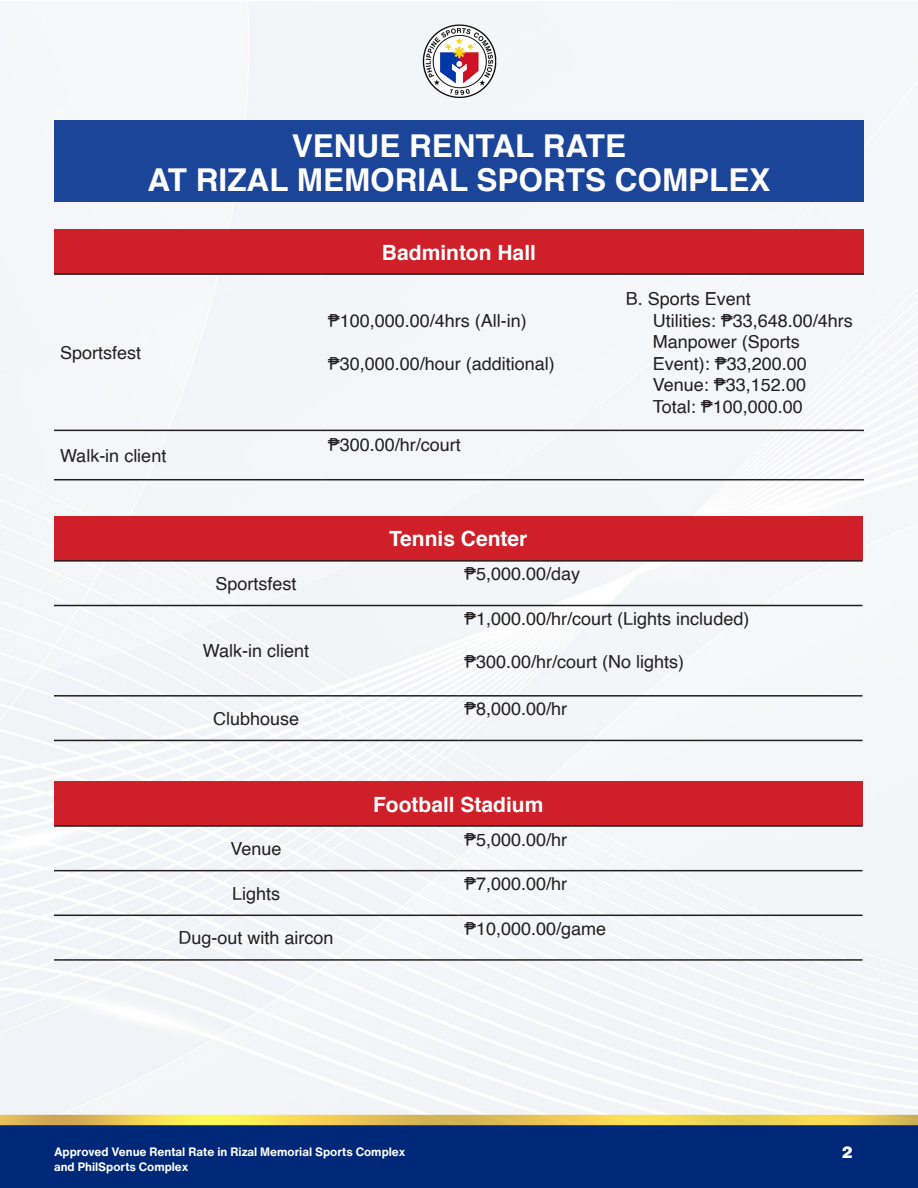
<style>
.page{position:relative;width:918px;height:1188px;background:#fff}
.page>*{position:absolute;margin:0;border:0;box-sizing:border-box;transform-origin:0 0}
.t1{font:700 31.5px "Helvetica";color:#fff}
.t2{font:700 21px "Helvetica";color:#fff}
.t3{font:18px/21.6px "Helvetica";color:#231f20}
.t4{font:900 16.5px "Helvetica";color:#fff}
.t5{font:700 12px/14.4px "Helvetica Now Text";color:#fff}
</style>
<div class="page">
<img style="left:0;top:1px;width:918px;height:1187px">
<div style="left:54px;top:121px;width:810px;height:81px;background:#1b4599"></div>
<div style="left:54px;top:230px;width:810px;height:44px;background:#cf2029"></div>
<hr style="left:54px;top:273px;width:268px;height:2px;background:#231f20">
<hr style="left:322px;top:273px;width:298px;height:2px;background:#231f20">
<hr style="left:620px;top:273px;width:244px;height:2px;background:#231f20">
<hr style="left:54px;top:430px;width:268px;height:1px;background:#231f20">
<hr style="left:322px;top:430px;width:298px;height:1px;background:#231f20">
<hr style="left:620px;top:430px;width:244px;height:1px;background:#231f20">
<hr style="left:54px;top:479px;width:268px;height:1px;background:#231f20">
<hr style="left:322px;top:479px;width:298px;height:1px;background:#231f20">
<hr style="left:620px;top:479px;width:244px;height:1px;background:#231f20">
<div style="left:54px;top:516px;width:808px;height:45px;background:#cf2029"></div>
<hr style="left:54px;top:560px;width:404px;height:2px;background:#231f20">
<hr style="left:458px;top:560px;width:404px;height:2px;background:#231f20">
<hr style="left:54px;top:605px;width:404px;height:1px;background:#231f20">
<hr style="left:458px;top:605px;width:404px;height:1px;background:#231f20">
<hr style="left:54px;top:695px;width:404px;height:2px;background:#231f20">
<hr style="left:458px;top:695px;width:404px;height:2px;background:#231f20">
<hr style="left:54px;top:740px;width:404px;height:1px;background:#231f20">
<hr style="left:458px;top:740px;width:404px;height:1px;background:#231f20">
<div style="left:54px;top:781px;width:808px;height:45px;background:#cf2029"></div>
<hr style="left:54px;top:825px;width:404px;height:2px;background:#231f20">
<hr style="left:458px;top:825px;width:404px;height:2px;background:#231f20">
<hr style="left:54px;top:870px;width:404px;height:1px;background:#231f20">
<hr style="left:458px;top:870px;width:404px;height:1px;background:#231f20">
<hr style="left:54px;top:915px;width:404px;height:1px;background:#231f20">
<hr style="left:458px;top:915px;width:404px;height:1px;background:#231f20">
<hr style="left:54px;top:959px;width:404px;height:2px;background:#231f20">
<hr style="left:458px;top:959px;width:404px;height:2px;background:#231f20">
<p class="t1" style="left:292px;top:120px;width:336px">VENUE RENTAL RATE</p>
<p class="t1" style="left:147px;top:155px;width:625px">AT RIZAL MEMORIAL SPORTS COMPLEX</p>
<p class="t3" style="left:60px;top:342px;width:83px">Sportsfest</p>
<p class="t3" style="left:60px;top:445px;width:108px">Walk-in client</p>
<p class="t2" style="left:382px;top:235px;width:156px">Badminton Hall</p>
<p class="t3" style="left:328px;top:310px;width:201px">₱100,000.00/4hrs (All-in)</p>
<p class="t3" style="left:328px;top:353px;width:229px">₱30,000.00/hour (additional)</p>
<p class="t3" style="left:328px;top:434px;width:135px">₱300.00/hr/court</p>
<p class="t3" style="left:626px;top:288px;width:127px">B. Sports Event</p>
<p class="t3" style="left:653px;top:310px;width:202px">Utilities: ₱33,648.00/4hrs</p>
<p class="t3" style="left:653px;top:332px;width:156px">Manpower (Sports<br>Event): ₱33,200.00</p>
<p class="t3" style="left:653px;top:375px;width:155px">Venue: ₱33,152.00</p>
<p class="t3" style="left:653px;top:396px;width:152px">Total: ₱100,000.00</p>
<p class="t3" style="left:216px;top:573px;width:83px">Sportsfest</p>
<p class="t3" style="left:203px;top:641px;width:108px">Walk-in client</p>
<p class="t3" style="left:213px;top:708px;width:88px">Clubhouse</p>
<p class="t2" style="left:389px;top:522px;width:140px">Tennis Center</p>
<p class="t3" style="left:464px;top:564px;width:118px">₱5,000.00/day</p>
<p class="t3" style="left:464px;top:608px;width:287px">₱1,000.00/hr/court (Lights included)</p>
<p class="t3" style="left:464px;top:652px;width:222px">₱300.00/hr/court (No lights)</p>
<p class="t3" style="left:464px;top:699px;width:105px">₱8,000.00/hr</p>
<p class="t3" style="left:231px;top:839px;width:53px">Venue</p>
<p class="t3" style="left:232px;top:883px;width:50px">Lights</p>
<p class="t3" style="left:179px;top:928px;width:157px">Dug-out with aircon</p>
<p class="t2" style="left:373px;top:787px;width:172px">Football Stadium</p>
<p class="t3" style="left:464px;top:829px;width:105px">₱5,000.00/hr</p>
<p class="t3" style="left:464px;top:874px;width:105px">₱7,000.00/hr</p>
<p class="t3" style="left:464px;top:918px;width:144px">₱10,000.00/game</p>
<p class="t5" style="left:54px;top:1144px;width:353px">Approved Venue Rental Rate in Rizal Memorial Sports Complex and PhilSports Complex</p>
<p class="t4" style="left:842px;top:1142px;width:13px">2</p>
</div>
